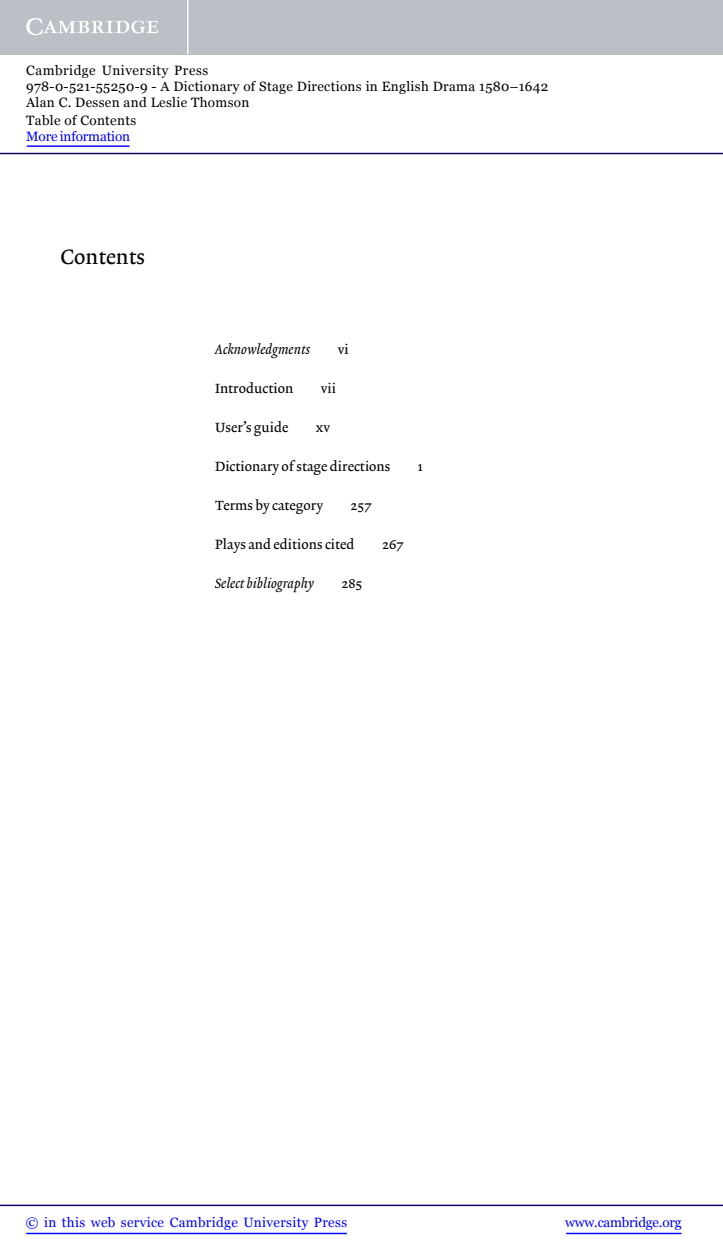
<style>
.page{position:relative;width:723px;height:1256px;background:#fff}
.page>*{position:absolute;margin:0;border:0;box-sizing:border-box;transform-origin:0 0}
.t1{font:21px "Lexicon No 2 Roman A Txt";color:#000}
.t2{font:13.5px/16.2px "Georgia";letter-spacing:.025em;color:#000}
.t3{font:13.5px "Lexicon No 2 Roman A Txt";letter-spacing:.005em;color:#000}
.t4{font:13.5px "Georgia";letter-spacing:.025em;color:#00f}
.t5{font:13.5px "Lexicon No 2 Italic A Txt";letter-spacing:.005em;color:#000}
.t6{font:13.5px "Georgia";letter-spacing:-.015em;color:#00f}
.t7{font:13.5px "Georgia";letter-spacing:-.01em;color:#00f}
</style>
<div class="page">
<hr style="left:566px;top:1232px;width:115px;height:1px;background:#00f">
<hr style="left:0;top:1204px;width:723px;height:1px;background:#150666">
<hr style="left:26px;top:1232px;width:321px;height:1px;background:#00f">
<div style="left:0;top:0;width:723px;height:54px;background:#bac0c6"></div>
<svg style="left:26px;top:18px;width:132px;height:17px"></svg>
<hr style="left:187px;top:0;width:1px;height:54px;background:#fff">
<hr style="left:0;top:153px;width:723px;height:1px;background:#150666">
<hr style="left:27px;top:145px;width:103px;height:2px;background:#00f">
<p class="t2" style="left:26px;top:62px;width:524px">Cambridge University Press<br>978-0-521-55250-9 - A Dictionary of Stage Directions in English Drama 1580–1642<br>Alan C. Dessen and Leslie Thomson</p>
<p class="t2" style="left:26px;top:112px;width:112px">Table of Contents</p>
<p class="t7" style="left:26px;top:128px;width:105px">More information</p>
<p class="t1" style="left:60px;top:247px;width:86px">Contents</p>
<p class="t5" style="left:215px;top:343px;width:97px">Acknowledgments</p>
<p class="t3" style="left:338px;top:343px;width:13px">vi</p>
<p class="t3" style="left:215px;top:382px;width:80px">Introduction</p>
<p class="t3" style="left:321px;top:382px;width:17px">vii</p>
<p class="t3" style="left:215px;top:421px;width:75px">User’s guide</p>
<p class="t3" style="left:316px;top:421px;width:16px">xv</p>
<p class="t3" style="left:215px;top:460px;width:177px">Dictionary of stage directions</p>
<p class="t3" style="left:418px;top:460px;width:6px">1</p>
<p class="t3" style="left:215px;top:499px;width:110px">Terms by category</p>
<p class="t3" style="left:351px;top:499px;width:23px">257</p>
<p class="t3" style="left:215px;top:538px;width:141px">Plays and editions cited</p>
<p class="t3" style="left:382px;top:538px;width:23px">267</p>
<p class="t5" style="left:215px;top:577px;width:101px">Select bibliography</p>
<p class="t3" style="left:341px;top:577px;width:23px">285</p>
<p class="t4" style="left:26px;top:1214px;width:323px">© in this web service Cambridge University Press</p>
<p class="t6" style="left:565px;top:1214px;width:118px">www.cambridge.org</p>
</div>
